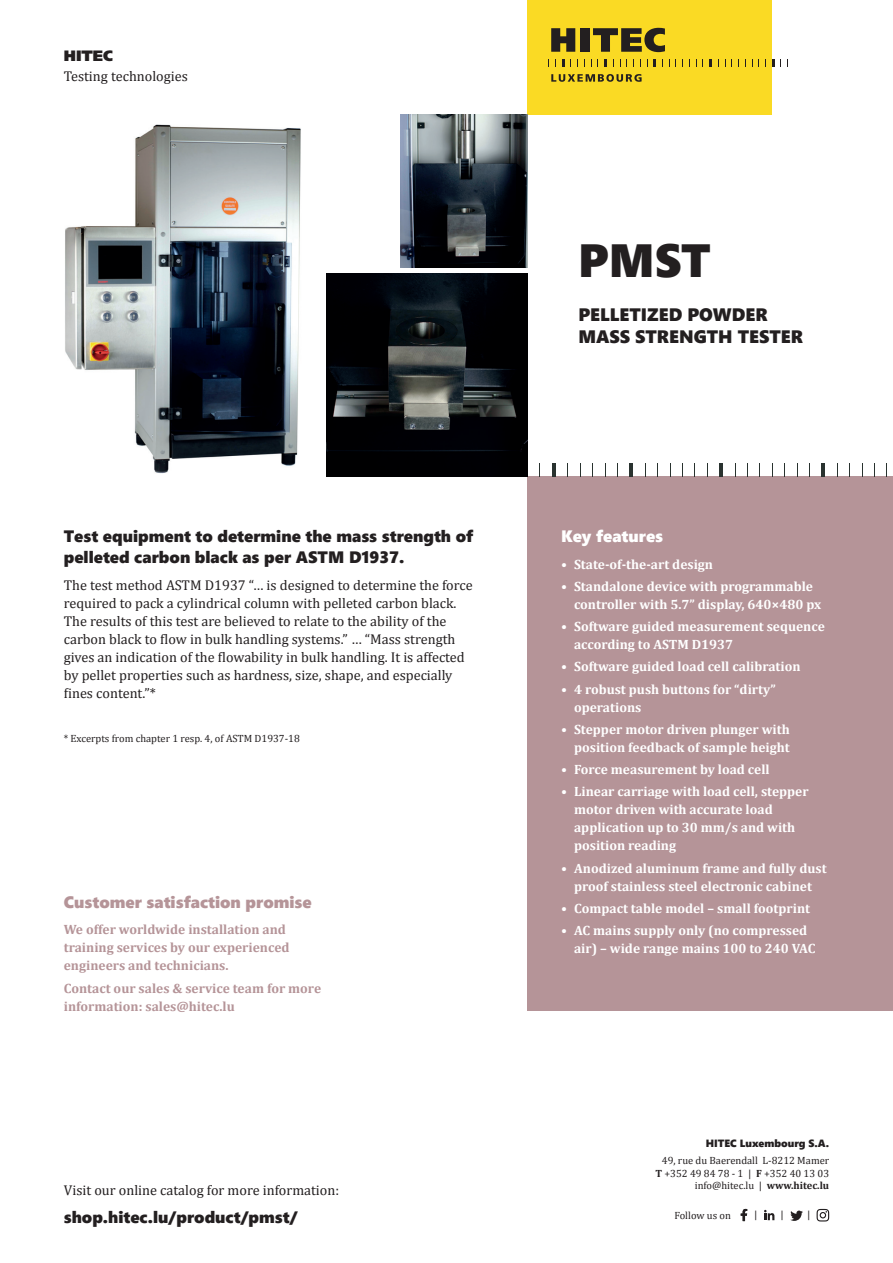
<style>
.page{position:relative;width:893px;height:1263px;background:#fff}
.page>*{position:absolute;margin:0;border:0;box-sizing:border-box;transform-origin:0 0}
.t1{font:46.5px "Segoe UI Black";color:#231f20}
.t2{font:18px/21.6px "Segoe UI Black";color:#231f20}
.t3{font:16.5px/21px "Segoe UI Black";color:#231f20}
.t4{font:16.5px "Segoe UI Black";color:#b59498}
.t5{font:16.5px "Segoe UI Black";color:#fff}
.t6{font:900 15px "Frutiger";color:#231f20}
.t7{font:14.25px/18px "Cambria";color:#231f20}
.t8{font:700 13.5px/18px "Cambria";color:#fff}
.t9{font:700 13.5px/18px "Cambria";color:#b59498}
.t10{font:10.5px/12.6px "Cambria";color:#231f20;text-align:right}
.t11{font:10.5px "Segoe UI Black";color:#231f20}
.s1{font-weight:700}
</style>
<div class="page">
<div style="left:527px;top:476px;width:366px;height:535px;background:#b59498"></div>
<svg style="left:670px;top:463px;width:1px;height:13px"></svg>
<svg style="left:849px;top:463px;width:1px;height:13px"></svg>
<svg style="left:580px;top:463px;width:1px;height:13px"></svg>
<svg style="left:605px;top:463px;width:1px;height:13px"></svg>
<svg style="left:617px;top:463px;width:1px;height:13px"></svg>
<svg style="left:657px;top:463px;width:1px;height:13px"></svg>
<svg style="left:682px;top:463px;width:1px;height:13px"></svg>
<svg style="left:645px;top:463px;width:1px;height:13px"></svg>
<svg style="left:707px;top:463px;width:1px;height:13px"></svg>
<svg style="left:837px;top:463px;width:1px;height:13px"></svg>
<svg style="left:735px;top:463px;width:1px;height:13px"></svg>
<svg style="left:862px;top:463px;width:1px;height:13px"></svg>
<svg style="left:747px;top:463px;width:1px;height:13px"></svg>
<svg style="left:874px;top:463px;width:1px;height:13px"></svg>
<svg style="left:772px;top:463px;width:1px;height:13px"></svg>
<svg style="left:809px;top:463px;width:1px;height:13px"></svg>
<svg style="left:797px;top:463px;width:1px;height:13px"></svg>
<svg style="left:784px;top:463px;width:1px;height:13px"></svg>
<hr style="left:552px;top:463px;width:4px;height:13px;background:#29322f">
<hr style="left:629px;top:463px;width:4px;height:13px;background:#29322f">
<hr style="left:719px;top:463px;width:4px;height:13px;background:#29322f">
<hr style="left:821px;top:463px;width:4px;height:13px;background:#29322f">
<svg style="left:527px;top:463px;width:1px;height:13px"></svg>
<svg style="left:592px;top:463px;width:1px;height:13px"></svg>
<div style="left:527px;top:0;width:245px;height:115px;background:#fada24"></div>
<svg style="left:551px;top:28px;width:24px;height:24px"></svg>
<div style="left:580px;top:28px;width:9px;height:24px;background:#231f20"></div>
<svg style="left:593px;top:28px;width:72px;height:24px"></svg>
<svg style="left:551px;top:74px;width:91px;height:8px"></svg>
<svg style="left:562px;top:59px;width:2px;height:8px"></svg>
<svg style="left:604px;top:59px;width:3px;height:8px"></svg>
<svg style="left:654px;top:59px;width:2px;height:8px"></svg>
<svg style="left:709px;top:59px;width:3px;height:8px"></svg>
<svg style="left:772px;top:59px;width:2px;height:8px"></svg>
<img style="left:65px;top:124px;width:236px;height:350px">
<svg style="left:817px;top:1209px;width:12px;height:12px"></svg>
<svg style="left:741px;top:1209px;width:6px;height:12px"></svg>
<svg style="left:764px;top:1210px;width:10px;height:10px"></svg>
<svg style="left:790px;top:1210px;width:13px;height:11px"></svg>
<img style="left:400px;top:115px;width:127px;height:153px">
<img style="left:326px;top:273px;width:201px;height:203px">
<p class="t6" style="left:64px;top:47px;width:51px">HITEC</p>
<p class="t7" style="left:64px;top:67px;width:126px">Testing technologies</p>
<p class="t3" style="left:64px;top:525px;width:411px">Test equipment to determine the mass strength of pelleted carbon black as per ASTM D1937.</p>
<p class="t7" style="left:64px;top:576px;width:410px">The test method ASTM D1937 “… is designed to determine the force required to pack a cylindrical column with pelleted carbon black.<br>The results of this test are believed to relate to the ability of the carbon black to flow in bulk handling systems.” … “Mass strength gives an indication of the flowability in bulk handling. It is affected by pellet properties such as hardness, size, shape, and especially fines content.”*</p>
<p class="t10" style="left:64px;top:732px;width:238px">* Excerpts from chapter 1 resp. 4, of ASTM D1937-18</p>
<p class="t4" style="left:64px;top:890px;width:249px">Customer satisfaction promise</p>
<p class="t9" style="left:64px;top:920px;width:227px">We offer worldwide installation and training services by our experienced engineers and technicians.</p>
<p class="t9" style="left:64px;top:978px;width:259px">Contact our sales &amp; service team for more information: sales@hitec.lu</p>
<p class="t7" style="left:64px;top:1181px;width:277px">Visit our online catalog for more information:</p>
<p class="t3" style="left:64px;top:1206px;width:235px">shop.hitec.lu/product/pmst/</p>
<h1 class="t1" style="left:578px;top:227px;width:134px">PMST</h1>
<h2 class="t2" style="left:578px;top:303px;width:226px">PELLETIZED POWDER<br>MASS STRENGTH TESTER</h2>
<p class="t5" style="left:561px;top:524px;width:103px">Key features</p>
<p class="t8" style="left:561px;top:555px;width:153px">• State-of-the-art design</p>
<p class="t8" style="left:574px;top:577px;width:249px;text-indent:-13px">• Standalone device with programmable controller with 5.7” display, 640×480 px</p>
<p class="t8" style="left:574px;top:617px;width:252px;text-indent:-13px">• Software guided measurement sequence according to ASTM D1937</p>
<p class="t8" style="left:561px;top:657px;width:241px">• Software guided load cell calibration</p>
<p class="t8" style="left:574px;top:680px;width:203px;text-indent:-13px">• 4 robust push buttons for “dirty” operations</p>
<p class="t8" style="left:561px;top:720px;width:230px;text-align:right">• Stepper motor driven plunger with position feedback of sample height</p>
<p class="t8" style="left:561px;top:760px;width:210px">• Force measurement by load cell</p>
<p class="t8" style="left:574px;top:782px;width:236px;text-indent:-13px">• Linear carriage with load cell, stepper motor driven with accurate load application up to 30 mm/s and with position reading</p>
<p class="t8" style="left:561px;top:859px;width:267px;text-align:center">• Anodized aluminum frame and fully dust proof stainless steel electronic cabinet</p>
<p class="t8" style="left:561px;top:899px;width:250px">• Compact table model – small footprint</p>
<p class="t8" style="left:574px;top:921px;width:243px;text-indent:-13px">• AC mains supply only (no compressed air) – wide range mains 100 to 240 VAC</p>
<p class="t11" style="left:706px;top:1136px;width:125px">HITEC Luxembourg S.A.</p>
<p class="t10" style="left:655px;top:1154px;width:175px">49, rue du Baerendall L-8212 Mamer<br><span class="s1">T</span> +352 49 84 78 - 1 | <span class="s1">F</span> +352 40 13 03 info@hitec.lu | <span class="s1">www.hitec.lu</span></p>
<p class="t10" style="left:674px;top:1209px;width:58px">Follow us on</p>
<p class="t10" style="left:754px;top:1208px;width:5px">|</p>
<p class="t10" style="left:781px;top:1208px;width:5px">|</p>
<p class="t10" style="left:807px;top:1208px;width:5px">|</p>
</div>
